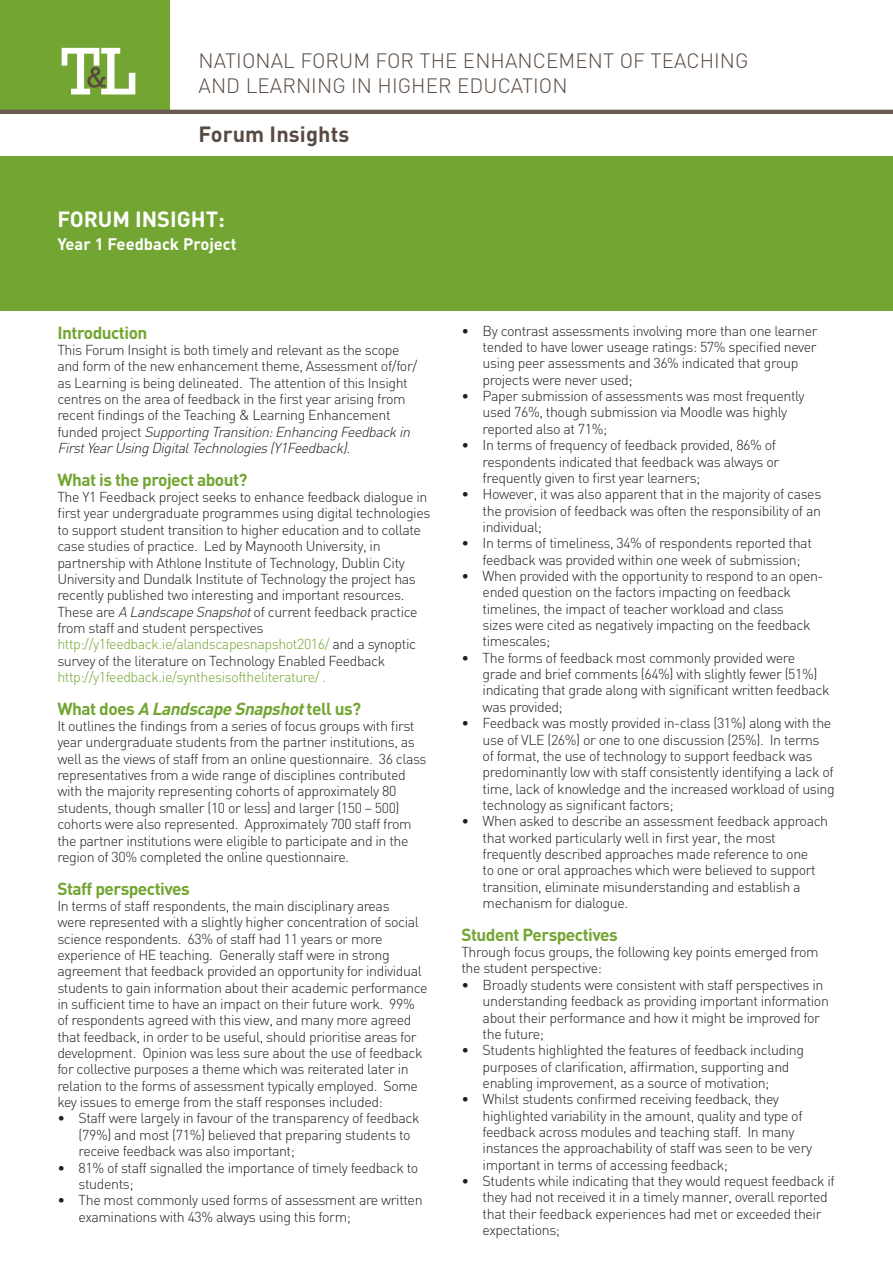
<style>
.page{position:relative;width:893px;height:1263px;background:#fff}
.page>*{position:absolute;margin:0;border:0;box-sizing:border-box;transform-origin:0 0}
.Header_1_1{font:700 21.75px "DIN";color:#fff}
.t1{font:700 21.75px "DIN";letter-spacing:.005em;color:#594a41}
.t2{font:300 20.55px/25.7px "DIN";letter-spacing:.005em;color:#594a41}
.Header_1_1-2{font:700 17.25px "DIN";letter-spacing:-.03em;color:#73a532}
.Header_1_1-3{font:italic 700 17.25px "DIN";color:#73a532}
.Header_1_1-4{font:700 16.5px "DIN";color:#fff}
.Bullet_Text{font:300 14.25px/16.4px "DIN";letter-spacing:-.03em;color:#231f20}
.Body_Text{font:300 14.25px/16.4px "DIN";letter-spacing:-.03em;color:#231f20}
.Body_Text-2{font:300 14.25px "DIN";letter-spacing:-.03em;color:#73a532}
.s1{font-style:italic}
.s2{color:#73a532}
.s3{font-style:normal}
</style>
<div class="page">
<div style="left:0;top:157px;width:893px;height:154px;background:#73a532"></div>
<div style="left:0;top:0;width:170px;height:112px;background:#73a532"></div>
<svg style="left:62px;top:48px;width:73px;height:46px"></svg>
<hr style="left:0;top:110px;width:893px;height:4px;background:#6b5952">
<p class="t2" style="left:199px;top:47px;width:551px">NATIONAL FORUM FOR THE ENHANCEMENT OF TEACHING<br>AND LEARNING IN HIGHER EDUCATION</p>
<p class="t1" style="left:199px;top:120px;width:152px">Forum Insights</p>
<p class="Header_1_1" style="left:57px;top:205px;width:169px">FORUM INSIGHT:</p>
<p class="Header_1_1-4" style="left:57px;top:233px;width:181px">Year 1 Feedback Project</p>
<p class="Header_1_1-2" style="left:57px;top:321px;width:92px">Introduction</p>
<p class="Body_Text" style="left:57px;top:341px;width:361px">This Forum Insight is both timely and relevant as the scope and form of the new enhancement theme, Assessment of/for/ as Learning is being delineated. The attention of this Insight centres on the area of feedback in the first year arising from recent findings of the Teaching &amp; Learning Enhancement<br>f u n d e d p roj e c t <span class="s1">SupportingTransition:EnhancingFeedbackin FirstYearUsingDigitalTechnologies(Y1Feedback).</span></p>
<p class="Header_1_1-2" style="left:57px;top:468px;width:192px">What is the project about?</p>
<p class="Body_Text" style="left:57px;top:489px;width:375px">The Y1 Feedback project seeks to enhance feedback dialogue in first year undergraduate programmes using digital technologies to support student transition to higher education and to collate case studies of practice. Led by Maynooth University, in partnership with Athlone Institute of Technology, Dublin City University and Dundalk Institute of Technology the project has recently published two interesting and important resources.<br>These are <span class="s1">A LandscapeSnapshot</span>of current feedback practice from staff and student perspectives</p>
<p class="Body_Text" style="left:57px;top:636px;width:360px"><span class="s2">http://y1feedback.ie/alandscapesnapshot2016/</span> and a synoptic survey of the literature on Technology Enabled Feedback</p>
<p class="Body_Text-2" style="left:57px;top:668px;width:270px">http://y1feedback.ie/synthesisoftheliterature/ .</p>
<p class="Header_1_1-3" style="left:57px;top:697px;width:305px"><span class="s3">W h a t d o e s</span> A LandscapeSnapshot<span class="s3">t e l l u s ?</span></p>
<p class="Body_Text" style="left:57px;top:718px;width:371px">It outlines the findings from a series of focus groups with first year undergraduate students from the partner institutions, as well as the views of staff from an online questionnaire. 36 class representatives from a wide range of disciplines contributed with the majority representing cohorts of approximately 80 students, though smaller (10 or less) and larger (150 – 500) cohorts were also represented. Approximately 700 staff from the partner institutions were eligible to participate and in the region of 30% completed the online questionnaire.</p>
<p class="Header_1_1-2" style="left:57px;top:877px;width:134px">Staff perspectives</p>
<p class="Body_Text" style="left:57px;top:897px;width:372px">In terms of staff respondents, the main disciplinary areas<br>were represented with a slightly higher concentration of social science respondents. 63% of staff had 11 years or more experience of HE teaching. Generally staff were in strong agreement that feedback provided an opportunity for individual students to gain information about their academic performance in sufficient time to have an impact on their future work. 99% of respondents agreed with this view, and many more agreed that feedback, in order to be useful, should prioritise areas for development. Opinion was less sure about the use of feedback for collective purposes a theme which was reiterated later in relation to the forms of assessment typically employed. Some key issues to emerge from the staff responses included:</p>
<p class="Bullet_Text" style="left:79px;top:1110px;width:342px;text-indent:-21px">• Staff were largely in favour of the transparency of feedback (79%) and most (71%) believed that preparing students to receive feedback was also important;</p>
<p class="Bullet_Text" style="left:79px;top:1159px;width:341px;text-indent:-21px">• 81% of staff signalled the importance of timely feedback to students;</p>
<p class="Bullet_Text" style="left:79px;top:1192px;width:345px;text-indent:-21px">• The most commonly used forms of assessment are written examinations with 43% always using this form;</p>
<p class="Bullet_Text" style="left:483px;top:322px;width:336px;text-indent:-21px">• By contrast assessments involving more than one learner tended to have lower useage ratings: 57% specified never using peer assessments and 36% indicated that group projects were never used;</p>
<p class="Bullet_Text" style="left:483px;top:388px;width:324px;text-indent:-21px">• Paper submission of assessments was most frequently used 76%, though submission via Moodle was highly reported also at 71%;</p>
<p class="Bullet_Text" style="left:483px;top:437px;width:298px;text-indent:-21px">• In terms of frequency of feedback provided, 86% of respondents indicated that feedback was always or frequently given to first year learners;</p>
<p class="Bullet_Text" style="left:483px;top:486px;width:340px;text-align:justify;text-indent:-21px">• However, it was also apparent that in the majority of cases the provision of feedback was often the responsibility of an individual;</p>
<p class="Bullet_Text" style="left:483px;top:535px;width:331px;text-indent:-21px">• In terms of timeliness, 34% of respondents reported that feedback was provided within one week of submission;</p>
<p class="Bullet_Text" style="left:483px;top:567px;width:343px;text-indent:-21px">• When provided with the opportunity to respond to an open&shy;ended question on the factors impacting on feedback timelines, the impact of teacher workload and class<br>sizes were cited as negatively impacting on the feedback timescales;</p>
<p class="Bullet_Text" style="left:483px;top:649px;width:348px;text-indent:-21px">• The forms of feedback most commonly provided were grade and brief comments (64%) with slightly fewer (51%) indicating that grade along with significant written feedback was provided;</p>
<p class="Bullet_Text" style="left:483px;top:715px;width:354px;text-indent:-21px">• Feedback was mostly provided in-class (31%) along with the use of VLE (26%) or one to one discussion (25%). In terms<br>of format, the use of technology to support feedback was predominantly low with staff consistently identifying a lack of time, lack of knowledge and the increased workload of using technology as significant factors;</p>
<p class="Bullet_Text" style="left:483px;top:813px;width:347px;text-indent:-21px">• When asked to describe an assessment feedback approach that worked particularly well in first year, the most frequently described approaches made reference to one<br>to one or oral approaches which were believed to support transition, eliminate misunderstanding and establish a mechanism for dialogue.</p>
<p class="Header_1_1-2" style="left:461px;top:923px;width:158px">Student Perspectives</p>
<p class="Body_Text" style="left:461px;top:944px;width:359px">Through focus groups, the following key points emerged from the student perspective:</p>
<p class="Bullet_Text" style="left:483px;top:976px;width:348px;text-indent:-21px">• Broadly students were consistent with staff perspectives in understanding feedback as providing important information about their performance and how it might be improved for the future;</p>
<p class="Bullet_Text" style="left:483px;top:1042px;width:323px;text-indent:-21px">• Students highlighted the features of feedback including purposes of clarification, affirmation, supporting and enabling improvement, as a source of motivation;</p>
<p class="Bullet_Text" style="left:483px;top:1091px;width:331px;text-indent:-21px">• Whilst students confirmed receiving feedback, they highlighted variability in the amount, quality and type of feedback across modules and teaching staff. In many instances the approachability of staff was seen to be very important in terms of accessing feedback;</p>
<p class="Bullet_Text" style="left:483px;top:1172px;width:354px;text-indent:-21px">• Students while indicating that they would request feedback if they had not received it in a timely manner, overall reported that their feedback experiences had met or exceeded their expectations;</p>
</div>
